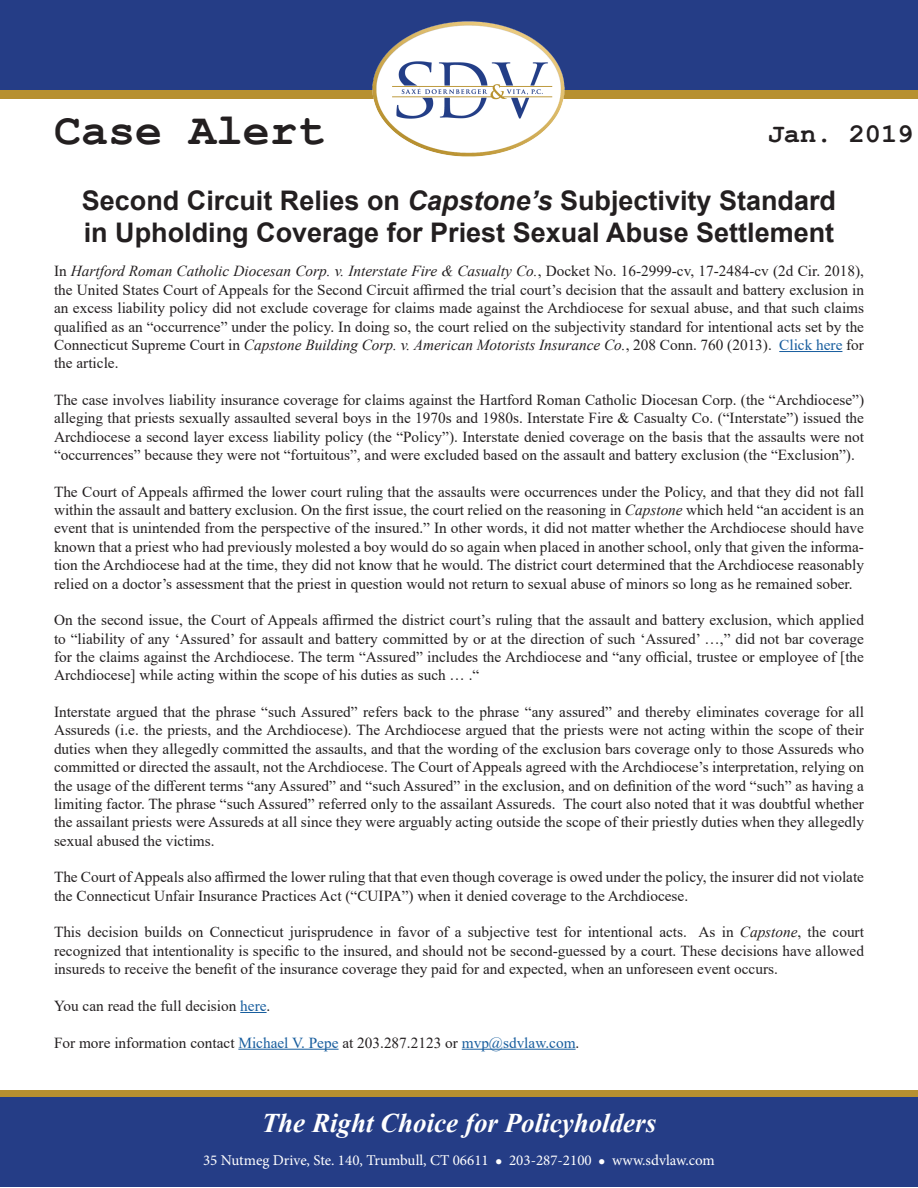
<style>
.page{position:relative;width:918px;height:1188px;background:#fff}
.page>*{position:absolute;margin:0;border:0;box-sizing:border-box;transform-origin:0 0}
.t1{font:700 45px "Courier New";color:#231f20}
.t2{font:700 27px "Arial";color:#231f20}
.t3{font:italic 700 27px "Times New Roman";color:#fff}
.t4{font:700 27px "Courier New";color:#231f20}
.t5{font:15.3px/18.3px "Times New Roman";color:#231f20;text-align:justify}
.t6{font:15px "Minion Pro";color:#fff}
.s1{font-style:italic}
.s2{color:#175d9e}
</style>
<div class="page">
<div style="left:0;top:90px;width:918px;height:9px;background:#b79030"></div>
<div style="left:0;top:0;width:918px;height:90px;background:#253d86"></div>
<hr style="left:779px;top:351px;width:63px;height:1px;background:#175d9e">
<svg style="left:240px;top:1012px;width:27px;height:1px"></svg>
<hr style="left:238px;top:1049px;width:101px;height:1px;background:#175d9e">
<hr style="left:462px;top:1049px;width:114px;height:1px;background:#175d9e">
<div style="left:0;top:1090px;width:918px;height:9px;background:#b79030"></div>
<div style="left:0;top:1097px;width:918px;height:90px;background:#253d86"></div>
<img style="left:372px;top:21px;width:193px;height:136px">
<p class="t1" style="left:54px;top:102px;width:271px">Case Alert</p>
<p class="t4" style="left:768px;top:117px;width:147px">Jan. 2019</p>
<p class="t2" style="left:82px;top:181px;width:756px">Second Circuit Relies on <span class="s1">Capstone’s</span> Subjectivity Standard</p>
<p class="t2" style="left:84px;top:214px;width:752px">in Upholding Coverage for Priest Sexual Abuse Settlement</p>
<p class="t5" style="left:54px;top:262px;width:812px">In <span class="s1">Hartford Roman Catholic Diocesan Corp. v. Interstate Fire &amp; Casualty Co.</span>, Docket No. 16-2999-cv, 17-2484-cv (2d Cir. 2018), the United States Court of Appeals for the Second Circuit affirmed the trial court’s decision that the assault and battery exclusion in an excess liability policy did not exclude coverage for claims made against the Archdiocese for sexual abuse, and that such claims qualified as an “occurrence” under the policy. In doing so, the court relied on the subjectivity standard for intentional acts set by the Connecticut Supreme Court in <span class="s1">Capstone Building Corp. v. American Motorists Insurance Co.</span>, 208 Conn. 760 (2013). <span class="s2">Click here</span> for the article.</p>
<p class="t5" style="left:54px;top:390px;width:812px">The case involves liability insurance coverage for claims against the Hartford Roman Catholic Diocesan Corp. (the “Archdiocese”) alleging that priests sexually assaulted several boys in the 1970s and 1980s. Interstate Fire &amp; Casualty Co. (“Interstate”) issued the Archdiocese a second layer excess liability policy (the “Policy”). Interstate denied coverage on the basis that the assaults were not “occurrences” because they were not “fortuitous”, and were excluded based on the assault and battery exclusion (the “Exclusion”).</p>
<p class="t5" style="left:54px;top:482px;width:812px">The Court of Appeals affirmed the lower court ruling that the assaults were occurrences under the Policy, and that they did not fall within the assault and battery exclusion. On the first issue, the court relied on the reasoning in <span class="s1">Capstone</span> which held “an accident is an event that is unintended from the perspective of the insured.” In other words, it did not matter whether the Archdiocese should have known that a priest who had previously molested a boy would do so again when placed in another school, only that given the informa&shy;tion the Archdiocese had at the time, they did not know that he would. The district court determined that the Archdiocese reasonably relied on a doctor’s assessment that the priest in question would not return to sexual abuse of minors so long as he remained sober.</p>
<p class="t5" style="left:54px;top:611px;width:812px">On the second issue, the Court of Appeals affirmed the district court’s ruling that the assault and battery exclusion, which applied to “liability of any ‘Assured’ for assault and battery committed by or at the direction of such ‘Assured’ …,” did not bar coverage for the claims against the Archdiocese. The term “Assured” includes the Archdiocese and “any official, trustee or employee of [the Archdiocese] while acting within the scope of his duties as such … .“</p>
<p class="t5" style="left:54px;top:702px;width:812px">Interstate argued that the phrase “such Assured” refers back to the phrase “any assured” and thereby eliminates coverage for all Assureds (i.e. the priests, and the Archdiocese). The Archdiocese argued that the priests were not acting within the scope of their duties when they allegedly committed the assaults, and that the wording of the exclusion bars coverage only to those Assureds who committed or directed the assault, not the Archdiocese. The Court of Appeals agreed with the Archdiocese’s interpretation, relying on the usage of the different terms “any Assured” and “such Assured” in the exclusion, and on definition of the word “such” as having a limiting factor. The phrase “such Assured” referred only to the assailant Assureds. The court also noted that it was doubtful whether the assailant priests were Assureds at all since they were arguably acting outside the scope of their priestly duties when they allegedly sexual abused the victims.</p>
<p class="t5" style="left:54px;top:868px;width:812px">The Court of Appeals also affirmed the lower ruling that that even though coverage is owed under the policy, the insurer did not violate the Connecticut Unfair Insurance Practices Act (“CUIPA”) when it denied coverage to the Archdiocese.</p>
<p class="t5" style="left:54px;top:923px;width:812px">This decision builds on Connecticut jurisprudence in favor of a subjective test for intentional acts. As in <span class="s1">Capstone</span>, the court recognized that intentionality is specific to the insured, and should not be second-guessed by a court. These decisions have allowed insureds to receive the benefit of the insurance coverage they paid for and expected, when an unforeseen event occurs.</p>
<p class="t5" style="left:54px;top:996px;width:218px">You can read the full decision <span class="s2">here</span>.</p>
<p class="t5" style="left:54px;top:1033px;width:527px">For more information contact <span class="s2">Michael V. Pepe</span> at 203.287.2123 or <span class="s2">mvp@sdvlaw.com</span>.</p>
<p class="t3" style="left:262px;top:1104px;width:396px">The Right Choice for Policyholders</p>
<p class="t6" style="left:203px;top:1150px;width:513px">35 Nutmeg Drive, Ste. 140, Trumbull, CT 06611 ● 203-287-2100 ● www.sdvlaw.com</p>
</div>
